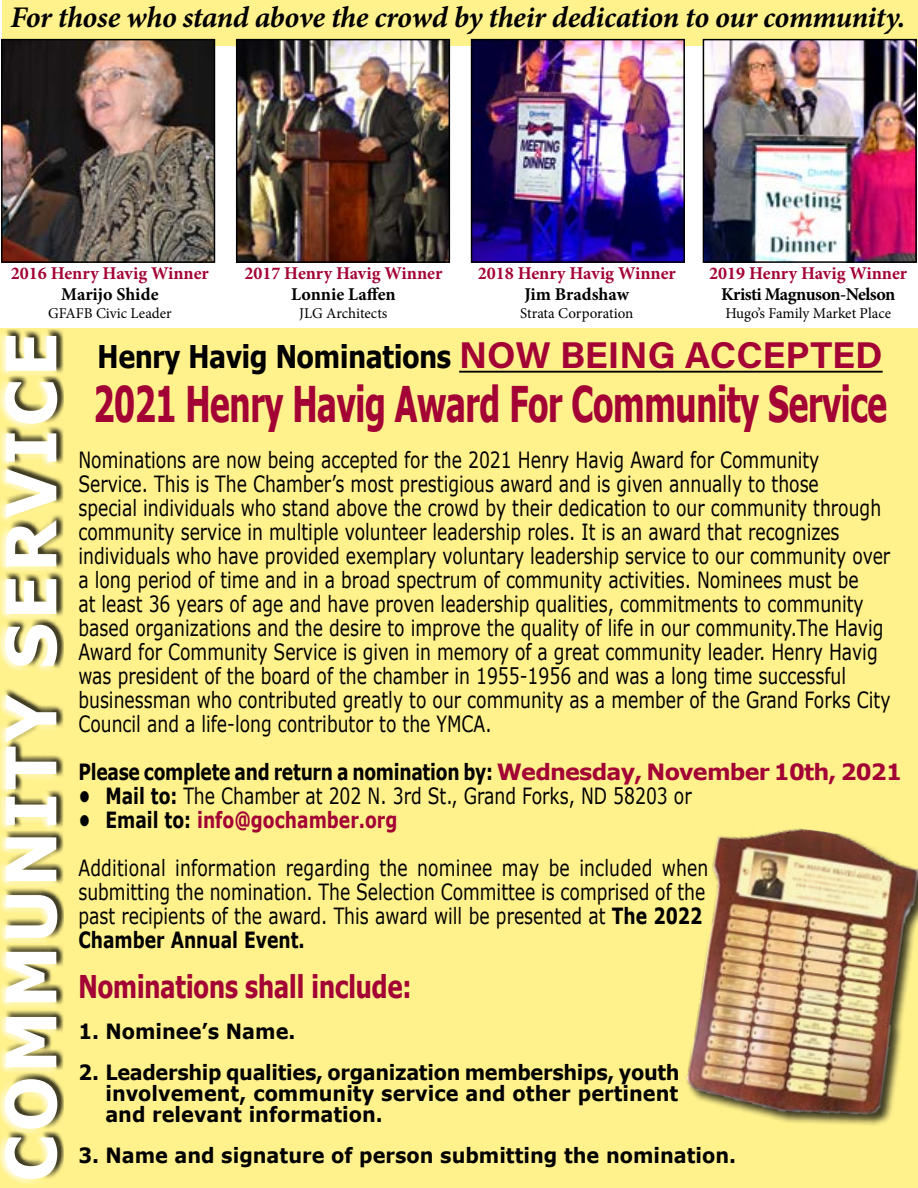
<style>
.page{position:relative;width:918px;height:1188px;background:#fff}
.page>*{position:absolute;margin:0;border:0;box-sizing:border-box;transform-origin:0 0}
.t1{font:700 69.45px "Verdana";letter-spacing:.035em;color:#fff;scale:.95 1}
.t2{font:700 49.2px "Tahoma";letter-spacing:-.01em;color:#a30234;scale:.67 1}
.t3{font:700 31.35px "Tahoma";color:#000;scale:.88 1}
.t4{font:700 31.35px "Tahoma";color:#a30234;scale:.8 1}
.t5{font:italic 700 30px "Minion Pro";letter-spacing:-.015em;color:#000}
.t6{font:22.35px/24px "Verdana";color:#000;scale:.77 1}
.t7{font:700 22.35px "Verdana";letter-spacing:-.015em;color:#000;scale:.77 1}
.t8{font:700 21px/21px "Verdana";color:#000;text-align:justify;scale:.92 1}
.t9{font:700 18px "Minion Pro";color:#a30234}
.t10{font:700 18px "Minion Pro";letter-spacing:-.01em;color:#000}
.t11{font:700 18px "Minion Pro";letter-spacing:-.035em;color:#000}
.t12{font:15px "Minion Pro";color:#000}
.s1{font-family:"Acumin Pro";font-size:37.35px;color:#a30234}
.s2{color:#a30234}
.s3{font-weight:700}
.s4{font-weight:700;color:#a30234}
</style>
<div class="page">
<div style="left:2px;top:0;width:916px;height:45px;background:#fff28d"></div>
<div style="left:0;top:328px;width:918px;height:860px;background:#fff28d"></div>
<div style="left:0;top:331px;width:60px;height:854px;background:#fff;opacity:.75"></div>
<div style="left:1px;top:329px;width:63px;height:852px;background:#000;opacity:.75"></div>
<hr style="left:459px;top:371px;width:424px;height:2px;background:#000">
<img style="left:4px;top:42px;width:208px;height:218px">
<div style="left:1px;top:39px;width:214px;height:224px;border:2px solid #000"></div>
<img style="left:239px;top:42px;width:208px;height:218px">
<div style="left:236px;top:39px;width:214px;height:224px;border:2px solid #000"></div>
<img style="left:474px;top:42px;width:208px;height:218px">
<div style="left:471px;top:39px;width:214px;height:224px;border:2px solid #000"></div>
<img style="left:706px;top:42px;width:208px;height:218px">
<div style="left:703px;top:39px;width:214px;height:224px;border:2px solid #000"></div>
<img style="left:686px;top:828px;width:232px;height:297px">
<h3 class="t5" style="left:11px;top:-4px;width:896px">For those who stand above the crowd by their dedication to our community.</h3>
<p class="t9" style="left:11px;top:260px;width:199px">2016 Henry Havig Winner</p>
<p class="t10" style="left:61px;top:282px;width:99px">Marijo Shide</p>
<p class="t12" style="left:48px;top:303px;width:125px">GFAFB Civic Leader</p>
<p class="t9" style="left:244px;top:260px;width:199px">2017 Henry Havig Winner</p>
<p class="t10" style="left:291px;top:282px;width:106px">Lonnie Laffen</p>
<p class="t12" style="left:299px;top:303px;width:90px">JLG Architects</p>
<p class="t9" style="left:478px;top:260px;width:199px">2018 Henry Havig Winner</p>
<p class="t10" style="left:525px;top:282px;width:106px">Jim Bradshaw</p>
<p class="t12" style="left:520px;top:303px;width:115px">Strata Corporation</p>
<p class="t9" style="left:709px;top:260px;width:199px">2019 Henry Havig Winner</p>
<p class="t11" style="left:721px;top:282px;width:176px">Kristi Magnuson-Nelson</p>
<p class="t12" style="left:725px;top:303px;width:167px">Hugo’s Family Market Place</p>
<h1 class="t1" style="left:-18px;top:1182px;width:897px;rotate:-90deg">COMMUNITY SERVICE</h1>
<h3 class="t3" style="left:98px;top:335px;width:894px">Henry Havig Nominations <span class="s1">NOW BEING ACCEPTED</span></h3>
<h2 class="t2" style="left:93px;top:369px;width:1186px">2021 Henry Havig Award For Community Service</h2>
<p class="t6" style="left:78px;top:448px;width:1056px">Nominations are now being accepted for the 2021 Henry Havig Award for Community Service. This is The Chamber’s most prestigious award and is given annually to those<br>special individuals who stand above the crowd by their dedication to our community through community service in multiple volunteer leadership roles. It is an award that recognizes individuals who have provided exemplary voluntary leadership service to our community over a long period of time and in a broad spectrum of community activities. Nominees must be<br>at least 36 years of age and have proven leadership qualities, commitments to community based organizations and the desire to improve the quality of life in our community.The Havig Award for Community Service is given in memory of a great community leader. Henry Havig was president of the board of the chamber in 1955-1956 and was a long time successful businessman who contributed greatly to our community as a member of the Grand Forks City Council and a life-long contributor to the YMCA.</p>
<p class="t7" style="left:78px;top:756px;width:1071px">Please complete and return a nomination by: <span class="s2">Wednesday, November 10th, 2021</span></p>
<p class="t6" style="left:78px;top:784px;width:798px"><span class="s3">• Mail to:</span> The Chamber at 202 N. 3rd St., Grand Forks, ND 58203 or</p>
<p class="t6" style="left:78px;top:796px;width:820px;line-height:48px"><span class="s3">• Email to:</span> <span class="s4">info@gochamber.org<br></span>Additional information regarding the nominee may be included when</p>
<p class="t6" style="left:78px;top:880px;width:816px">submitting the nomination. The Selection Committee is comprised of the past recipients of the award. This award will be presented at <span class="s3">The 2022<br>Chamber Annual Event.</span></p>
<h3 class="t4" style="left:78px;top:965px;width:418px">Nominations shall include:</h3>
<p class="t8" style="left:78px;top:1021px;width:237px">1. Nominee’s Name.</p>
<p class="t8" style="left:105px;top:1062px;width:626px;text-indent:-27px">2. Leadership qualities, organization memberships, youth involvement, community service and other pertinent and relevant information.</p>
<p class="t8" style="left:78px;top:1145px;width:716px">3. Name and signature of person submitting the nomination.</p>
</div>
